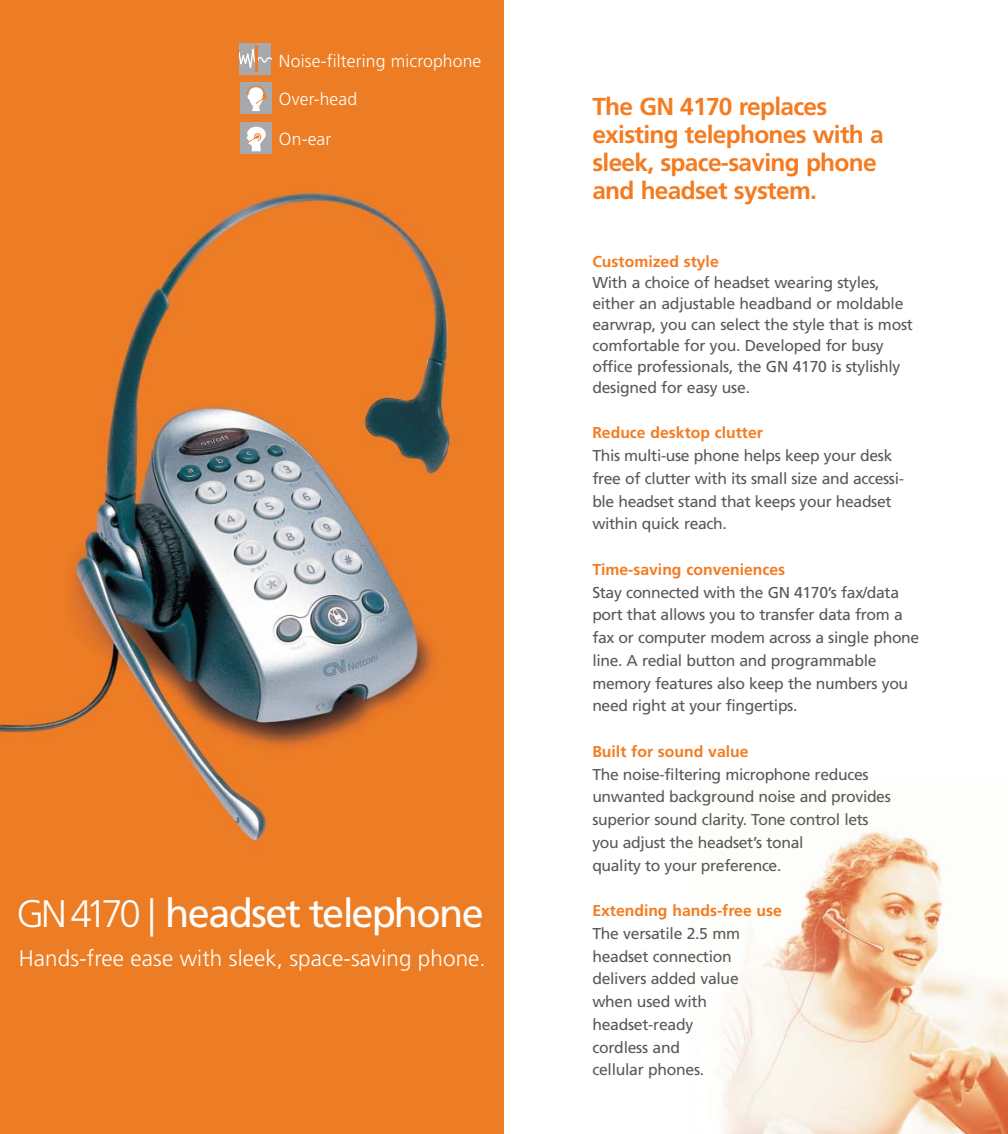
<style>
.page{position:relative;width:1008px;height:1134px;background:#fff}
.page>*{position:absolute;margin:0;border:0;box-sizing:border-box;transform-origin:0 0}
.t1{font:39.73px "Frutiger";letter-spacing:-.04em;color:#fff}
.t2{font:700 24.5px/28px "Frutiger";letter-spacing:-.03em;color:#f47b20}
.t3{font:300 22.4px "Frutiger";letter-spacing:.005em;color:#fff}
.t4{font:300 17.5px "Frutiger";letter-spacing:.01em;color:#fff}
.t5{font:15.75px/22.8px "Frutiger";letter-spacing:-.02em;color:#58595b}
.t6{font:700 15.75px "Frutiger";color:#f47b20}
.s1{font-weight:300;font-size:38.32px}
</style>
<div class="page">
<img style="left:717px;top:831px;width:291px;height:303px">
<img style="left:0;top:0;width:504px;height:1134px">
<div style="left:240px;top:82px;width:32px;height:31px;background:#a7a9ac"></div>
<svg style="left:246px;top:85px;width:20px;height:26px"></svg>
<div style="left:240px;top:123px;width:32px;height:31px;background:#a7a9ac"></div>
<svg style="left:246px;top:126px;width:20px;height:25px"></svg>
<svg style="left:240px;top:43px;width:31px;height:31px"></svg>
<hr style="left:255px;top:45px;width:2px;height:27px;background:#f47b20">
<p class="t4" style="left:279px;top:54px;width:204px">Noise-filtering microphone</p>
<p class="t4" style="left:279px;top:92px;width:80px">Over-head</p>
<p class="t4" style="left:279px;top:132px;width:54px">On-ear</p>
<h1 class="t1" style="left:17px;top:898px;width:469px"><span class="s1">GN 4170 |</span> headset telephone</h1>
<h3 class="t3" style="left:19px;top:949px;width:468px">Hands-free ease with sleek, space-saving phone.</h3>
<h2 class="t2" style="left:592px;top:94px;width:293px">The GN 4170 replaces existing telephones with a sleek, space-saving phone and headset system.</h2>
<p class="t6" style="left:592px;top:255px;width:128px">Customized style</p>
<p class="t5" style="left:592px;top:273px;width:322px;line-height:21px">With a choice of headset wearing styles, either an adjustable headband or moldable earwrap, you can select the style that is most comfortable for you. Developed for busy office professionals, the GN 4170 is stylishly designed for easy use.</p>
<p class="t6" style="left:592px;top:427px;width:172px">Reduce desktop clutter</p>
<p class="t5" style="left:592px;top:445px;width:313px">This multi-use phone helps keep your desk free of clutter with its small size and accessi&shy;ble headset stand that keeps your headset within quick reach.</p>
<p class="t6" style="left:592px;top:563px;width:194px">Time-saving conveniences</p>
<p class="t5" style="left:592px;top:582px;width:328px">Stay connected with the GN 4170’s fax/data port that allows you to transfer data from a fax or computer modem across a single phone line. A redial button and programmable memory features also keep the numbers you need right at your fingertips.</p>
<p class="t6" style="left:592px;top:745px;width:158px">Built for sound value</p>
<p class="t5" style="left:592px;top:764px;width:300px">The noise-filtering microphone reduces unwanted background noise and provides superior sound clarity. Tone control lets you adjust the headset’s tonal<br>quality to your preference.</p>
<p class="t6" style="left:592px;top:904px;width:191px">Extending hands-free use</p>
<p class="t5" style="left:592px;top:923px;width:149px">The versatile 2.5 mm headset connection delivers added value when used with headset-ready cordless and<br>cellular phones.</p>
</div>
